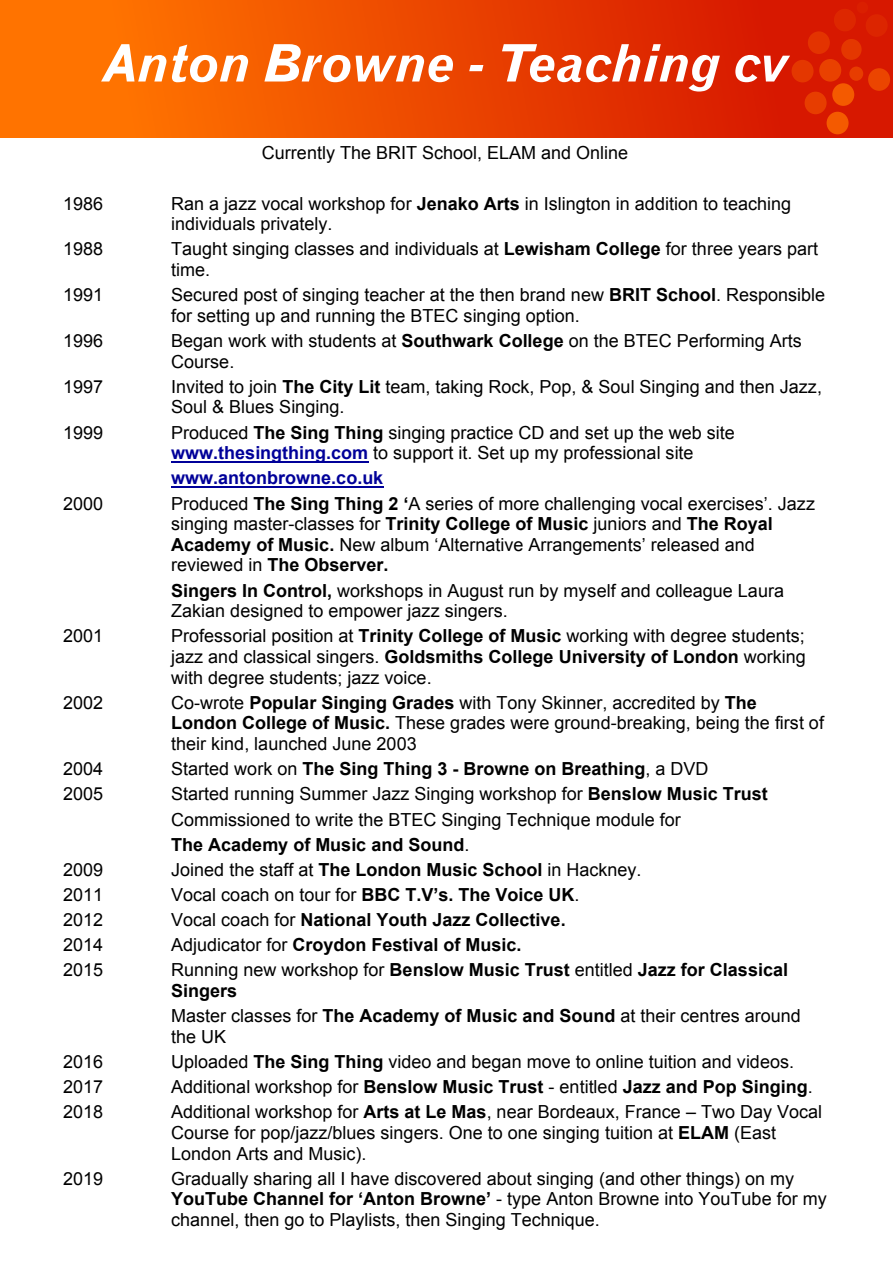
<style>
.page{position:relative;width:893px;height:1263px;background:#fff}
.page>*{position:absolute;margin:0;border:0;box-sizing:border-box;transform-origin:0 0}
.t1{font:51.45px "Gothic 720 BT Bold Italic B";color:#fff}
.t2{font:18px/20.7px "Arial";color:#000}
.t3{font:700 18px/20.7px "Arial";color:#000}
.t4{font:700 18px "Arial";color:#009}
.s1{font-weight:700}
.s2{font-weight:700;color:#009}
.s3{font-weight:400}
</style>
<div class="page">
<div style="left:0;top:0;width:893px;height:137px;background:linear-gradient(to right,#ff7e00,#d20e00)"></div>
<div style="left:868px;top:68px;width:22px;height:23px;background:#eb4500;border-radius:50%"></div>
<div style="left:819px;top:59px;width:22px;height:23px;background:#e94100;border-radius:50%"></div>
<div style="left:792px;top:60px;width:21px;height:22px;background:#e43700;border-radius:50%"></div>
<div style="left:808px;top:31px;width:22px;height:23px;background:#e33300;border-radius:50%"></div>
<div style="left:805px;top:92px;width:22px;height:22px;background:#e73d00;border-radius:50%"></div>
<div style="left:827px;top:112px;width:21px;height:22px;background:#f45a00;border-radius:50%"></div>
<div style="left:832px;top:83px;width:22px;height:23px;background:#f45a00;border-radius:50%"></div>
<div style="left:849px;top:67px;width:14px;height:14px;background:#e73d00;border-radius:50%"></div>
<div style="left:841px;top:39px;width:21px;height:21px;background:#e43700;border-radius:50%"></div>
<div style="left:834px;top:9px;width:22px;height:22px;background:#dd2700;border-radius:50%"></div>
<div style="left:866px;top:14px;width:22px;height:23px;background:#dc2500;border-radius:50%"></div>
<div style="left:857px;top:2px;width:11px;height:11px;background:#da1f00;border-radius:50%"></div>
<hr style="left:171px;top:461px;width:197px;height:2px;background:#009">
<hr style="left:171px;top:486px;width:212px;height:2px;background:#009">
<h1 class="t1" style="left:104px;top:42px;width:686px">Anton Browne - Teaching cv</h1>
<p class="t2" style="left:262px;top:144px;width:368px">Currently The BRIT School, ELAM and Online</p>
<p class="t2" style="left:63px;top:195px;width:42px">1986</p>
<p class="t2" style="left:171px;top:195px;width:621px">Ran a jazz vocal workshop for <span class="s1">Jenako Arts</span> in Islington in addition to teaching individuals privately.</p>
<p class="t2" style="left:63px;top:240px;width:42px">1988</p>
<p class="t2" style="left:171px;top:240px;width:648px">Taught singing classes and individuals at <span class="s1">Lewisham College</span> for three years part time.</p>
<p class="t2" style="left:63px;top:286px;width:42px">1991</p>
<p class="t2" style="left:171px;top:286px;width:655px">Secured post of singing teacher at the then brand new <span class="s1">BRIT School</span>. Responsible for setting up and running the BTEC singing option.</p>
<p class="t2" style="left:63px;top:332px;width:42px">1996</p>
<p class="t2" style="left:171px;top:332px;width:632px">Began work with students at <span class="s1">Southwark College</span> on the BTEC Performing Arts<br>Course.</p>
<p class="t2" style="left:63px;top:378px;width:42px">1997</p>
<p class="t2" style="left:171px;top:378px;width:652px">Invited to join <span class="s1">The City Lit</span> team, taking Rock, Pop, &amp; Soul Singing and then Jazz,<br>Soul &amp; Blues Singing.</p>
<p class="t2" style="left:63px;top:424px;width:42px">1999</p>
<p class="t2" style="left:171px;top:424px;width:565px">Produced <span class="s1">The Sing Thing</span> singing practice CD and set up the web site <span class="s2">www.thesingthing.com</span> to support it. Set up my professional site</p>
<p class="t4" style="left:171px;top:471px;width:214px">www.antonbrowne.co.uk</p>
<p class="t2" style="left:63px;top:494px;width:42px">2000</p>
<p class="t2" style="left:171px;top:494px;width:645px">Produced <span class="s1">The Sing Thing 2 ‘</span>A series of more challenging vocal exercises’. Jazz singing master-classes for <span class="s1">Trinity College of Music</span> juniors and <span class="s1">The Royal Academy of Music.</span> New album ‘Alternative Arrangements’ released and reviewed in <span class="s1">The Observer.</span></p>
<p class="t2" style="left:171px;top:582px;width:614px"><span class="s1">Singers In Control,</span> workshops in August run by myself and colleague Laura<br>Zakian designed to empower jazz singers.</p>
<p class="t2" style="left:63px;top:627px;width:42px">2001</p>
<p class="t2" style="left:171px;top:627px;width:636px;text-align:justify">Professorial position at <span class="s1">Trinity College of Music</span> working with degree students; jazz and classical singers. <span class="s1">Goldsmiths College University of London</span> working with degree students; jazz voice.</p>
<p class="t2" style="left:63px;top:694px;width:42px">2002</p>
<p class="t2" style="left:171px;top:694px;width:654px">Co-wrote <span class="s1">Popular Singing Grades</span> with Tony Skinner, accredited by <span class="s1">The<br>London College of Music.</span> These grades were ground-breaking, being the first of their kind, launched June 2003</p>
<p class="t2" style="left:63px;top:760px;width:42px">2004</p>
<p class="t3" style="left:171px;top:760px;width:539px"><span class="s3">Started work on</span> The Sing Thing 3 - Browne on Breathing<span class="s3">, a DVD</span></p>
<p class="t2" style="left:63px;top:785px;width:42px">2005</p>
<p class="t2" style="left:171px;top:783px;width:598px;line-height:25.2px">Started running Summer Jazz Singing workshop for <span class="s1">Benslow Music Trust<br></span>Commissioned to write the BTEC Singing Technique module for<br><span class="s1">The Academy of Music and Sound</span>.</p>
<p class="t2" style="left:63px;top:861px;width:42px">2009</p>
<p class="t2" style="left:171px;top:861px;width:472px">Joined the staff at <span class="s1">The London Music School</span> in Hackney.</p>
<p class="t2" style="left:63px;top:886px;width:42px">2011</p>
<p class="t2" style="left:171px;top:886px;width:410px">Vocal coach on tour for <span class="s1">BBC T.V’s. The Voice UK</span>.</p>
<p class="t2" style="left:63px;top:911px;width:42px">2012</p>
<p class="t3" style="left:171px;top:911px;width:396px"><span class="s3">Vocal coach for</span> National Youth Jazz Collective.</p>
<p class="t2" style="left:63px;top:936px;width:42px">2014</p>
<p class="t3" style="left:171px;top:936px;width:352px"><span class="s3">Adjudicator for</span> Croydon Festival of Music.</p>
<p class="t2" style="left:63px;top:961px;width:42px">2015</p>
<p class="t3" style="left:171px;top:961px;width:618px"><span class="s3">Running new workshop for</span> Benslow Music Trust <span class="s3">entitled</span> Jazz for Classical<br>Singers</p>
<p class="t2" style="left:171px;top:1007px;width:631px">Master classes for <span class="s1">The Academy of Music and Sound</span> at their centres around the UK</p>
<p class="t2" style="left:63px;top:1053px;width:42px">2016</p>
<p class="t2" style="left:171px;top:1053px;width:624px">Uploaded <span class="s1">The Sing Thing</span> video and began move to online tuition and videos.</p>
<p class="t2" style="left:63px;top:1078px;width:42px">2017</p>
<p class="t3" style="left:171px;top:1078px;width:643px"><span class="s3">Additional workshop for</span> Benslow Music Trust <span class="s3">- entitled</span> Jazz and Pop Singing<span class="s3">.</span></p>
<p class="t2" style="left:63px;top:1103px;width:42px">2018</p>
<p class="t2" style="left:171px;top:1103px;width:652px">Additional workshop for <span class="s1">Arts at Le Mas</span>, near Bordeaux, France – Two Day Vocal<br>Course for pop/jazz/blues singers. One to one singing tuition at <span class="s1">ELAM</span> (East<br>London Arts and Music).</p>
<p class="t2" style="left:63px;top:1170px;width:42px">2019</p>
<p class="t2" style="left:171px;top:1170px;width:657px">Gradually sharing all I have discovered about singing (and other things) on my<br><span class="s1">YouTube Channel for ‘Anton Browne’</span> - type Anton Browne into YouTube for my channel, then go to Playlists, then Singing Technique.</p>
</div>
